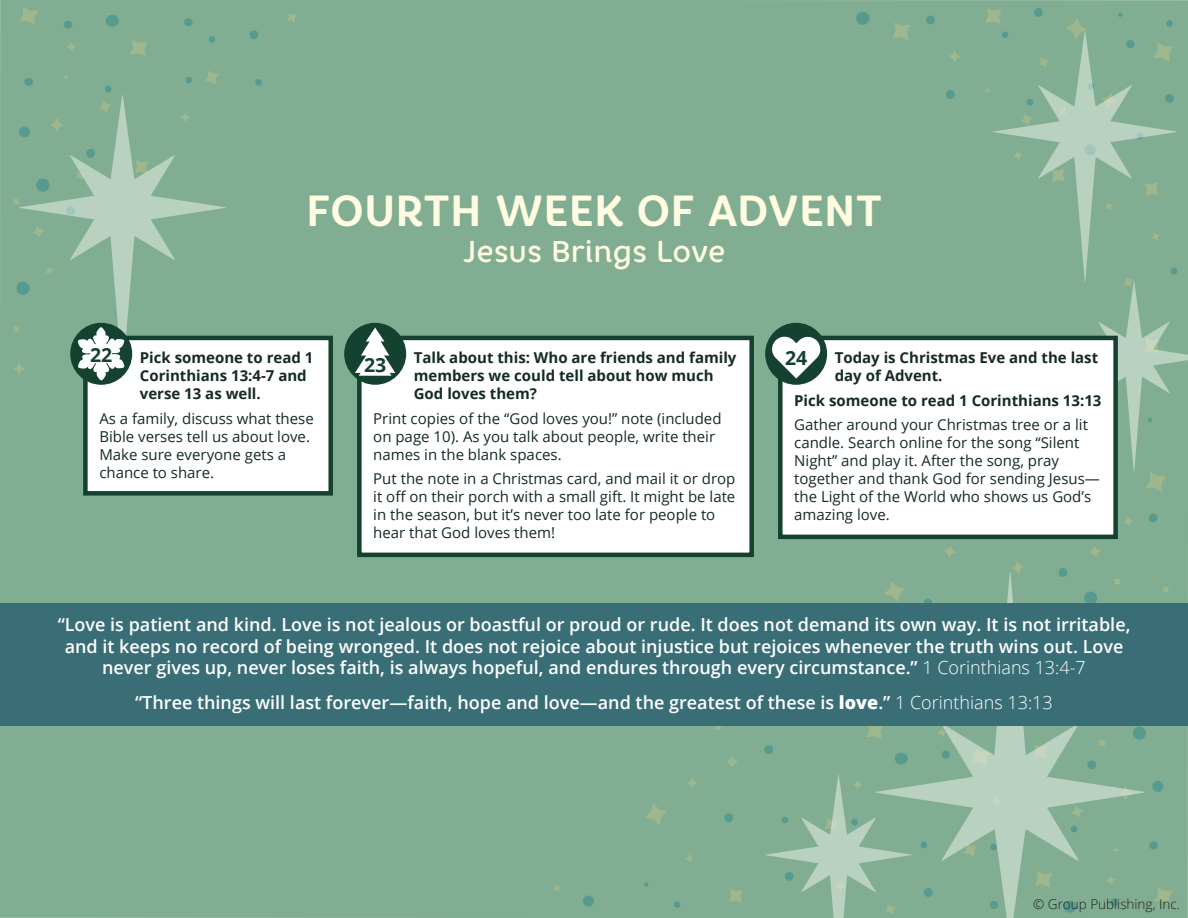
<style>
.page{position:relative;width:1188px;height:918px;background:#81ae92}
.page>*{position:absolute;margin:0;border:0;box-sizing:border-box;transform-origin:0 0}
.t1{font:700 43.5px "Core Rhino 65";color:#fffce1}
.t2{font:500 30px "Core Rhino 55";color:#fffce1}
.t3{font:700 19.5px "Open Sans";color:#154130}
.t4{font:600 18px/21.6px "Open Sans";color:#fff;text-align:center}
.t5{font:15px/18px "Open Sans";color:#152a27}
.t6{font:700 15px/18px "Open Sans";color:#152a27}
.t7{font:300 13.5px "Open Sans";color:#231f20}
.s1{font-weight:300}
.s2{font-weight:800}
</style>
<div class="page">
<svg style="left:287px;top:13px;width:10px;height:10px"></svg>
<svg style="left:985px;top:87px;width:6px;height:6px"></svg>
<svg style="left:205px;top:70px;width:14px;height:14px"></svg>
<svg style="left:13px;top:326px;width:6px;height:6px"></svg>
<svg style="left:892px;top:22px;width:18px;height:18px"></svg>
<svg style="left:986px;top:8px;width:16px;height:16px"></svg>
<svg style="left:13px;top:363px;width:6px;height:12px"></svg>
<div style="left:185px;top:77px;width:7px;height:6px;background:#579a8e;border-radius:50%"></div>
<div style="left:250px;top:30px;width:8px;height:9px;background:#579a8e;border-radius:50%"></div>
<div style="left:946px;top:90px;width:9px;height:9px;background:#579a8e;border-radius:50%"></div>
<div style="left:1034px;top:8px;width:9px;height:9px;background:#579a8e;border-radius:50%"></div>
<svg style="left:1118px;top:12px;width:4px;height:5px"></svg>
<svg style="left:16px;top:282px;width:14px;height:13px"></svg>
<div style="left:255px;top:79px;width:7px;height:7px;background:#579a8e;border-radius:50%"></div>
<div style="left:209px;top:36px;width:6px;height:7px;background:#579a8e;border-radius:50%"></div>
<div style="left:926px;top:16px;width:9px;height:8px;background:#579a8e;border-radius:50%"></div>
<div style="left:856px;top:12px;width:14px;height:13px;background:#579a8e;border-radius:50%"></div>
<svg style="left:63px;top:74px;width:6px;height:6px"></svg>
<svg style="left:66px;top:42px;width:10px;height:9px"></svg>
<svg style="left:130px;top:40px;width:18px;height:16px"></svg>
<svg style="left:19px;top:7px;width:19px;height:18px"></svg>
<div style="left:24px;top:78px;width:9px;height:8px;background:#579a8e;border-radius:50%"></div>
<div style="left:64px;top:21px;width:8px;height:8px;background:#579a8e;border-radius:50%"></div>
<div style="left:184px;top:18px;width:9px;height:8px;background:#579a8e;border-radius:50%"></div>
<svg style="left:1124px;top:516px;width:10px;height:10px"></svg>
<svg style="left:1149px;top:513px;width:9px;height:9px"></svg>
<svg style="left:949px;top:50px;width:12px;height:12px"></svg>
<div style="left:1166px;top:20px;width:7px;height:7px;background:#579a8e;border-radius:50%"></div>
<svg style="left:1066px;top:18px;width:21px;height:14px"></svg>
<div style="left:106px;top:15px;width:13px;height:12px;background:#579a8e;border-radius:50%"></div>
<div style="left:1002px;top:31px;width:6px;height:7px;background:#71a690;border-radius:50%"></div>
<div style="left:105px;top:86px;width:7px;height:6px;background:#579a8e;border-radius:50%"></div>
<svg style="left:13px;top:199px;width:6px;height:6px"></svg>
<svg style="left:1163px;top:587px;width:6px;height:6px"></svg>
<svg style="left:1133px;top:727px;width:13px;height:13px"></svg>
<svg style="left:1154px;top:887px;width:19px;height:18px"></svg>
<div style="left:1149px;top:841px;width:9px;height:8px;background:#579a8e;border-radius:50%"></div>
<div style="left:1152px;top:781px;width:11px;height:11px;background:#579a8e;border-radius:50%"></div>
<svg style="left:729px;top:889px;width:14px;height:14px"></svg>
<svg style="left:1089px;top:546px;width:12px;height:12px"></svg>
<div style="left:1058px;top:568px;width:9px;height:9px;background:#579a8e;border-radius:50%"></div>
<svg style="left:866px;top:726px;width:10px;height:13px"></svg>
<div style="left:674px;top:901px;width:6px;height:7px;background:#579a8e;border-radius:50%"></div>
<svg style="left:685px;top:854px;width:9px;height:9px"></svg>
<svg style="left:687px;top:778px;width:10px;height:10px"></svg>
<svg style="left:645px;top:803px;width:22px;height:22px"></svg>
<svg style="left:724px;top:813px;width:9px;height:9px"></svg>
<svg style="left:644px;top:882px;width:5px;height:5px"></svg>
<svg style="left:944px;top:545px;width:12px;height:13px"></svg>
<svg style="left:553px;top:884px;width:8px;height:8px"></svg>
<svg style="left:726px;top:756px;width:12px;height:12px"></svg>
<svg style="left:764px;top:745px;width:9px;height:9px"></svg>
<svg style="left:1012px;top:561px;width:12px;height:11px"></svg>
<svg style="left:583px;top:895px;width:11px;height:12px"></svg>
<svg style="left:715px;top:726px;width:7px;height:5px"></svg>
<svg style="left:1057px;top:268px;width:131px;height:224px"></svg>
<svg style="left:765px;top:775px;width:111px;height:143px"></svg>
<svg style="left:19px;top:95px;width:206px;height:281px;fill:#81ae92"></svg>
<svg style="left:993px;top:32px;width:184px;height:250px;fill:#81ae92"></svg>
<svg style="left:876px;top:572px;width:268px;height:346px;fill:#81ae92"></svg>
<div style="left:0;top:603px;width:1188px;height:123px;background:#396e77"></div>
<div style="left:357px;top:336px;width:397px;height:221px;background:#fff;border:4px solid #154130"></div>
<div style="left:344px;top:323px;width:62px;height:62px;background:#154130;border-radius:50%"></div>
<div style="left:778px;top:336px;width:340px;height:203px;background:#fff;border:4px solid #154130"></div>
<div style="left:765px;top:323px;width:62px;height:62px;background:#154130;border-radius:50%"></div>
<div style="left:83px;top:336px;width:250px;height:160px;background:#fff;border:4px solid #154130"></div>
<div style="left:70px;top:323px;width:62px;height:62px;background:#154130;border-radius:50%"></div>
<svg style="left:771px;top:335px;width:50px;height:43px"></svg>
<svg style="left:355px;top:327px;width:40px;height:49px"></svg>
<svg style="left:78px;top:327px;width:46px;height:53px"></svg>
<p class="t1" style="left:306px;top:182px;width:578px">FOURTH WEEK OF ADVENT</p>
<p class="t2" style="left:463px;top:232px;width:264px">Jesus Brings Love</p>
<p class="t3" style="left:90px;top:342px;width:24px">22</p>
<p class="t6" style="left:140px;top:348px;width:175px">Pick someone to read 1<br>Corinthians 13:4-7 and verse 13 as well.</p>
<p class="t5" style="left:99px;top:409px;width:216px">As a family, discuss what these<br>Bible verses tell us about love.<br>Make sure everyone gets a chance to share.</p>
<p class="t6" style="left:414px;top:348px;width:324px">Talk about this: Who are friends and family members we could tell about how much<br>God loves them?</p>
<p class="t5" style="left:373px;top:409px;width:350px">Print copies of the “God loves you!” note (included on page 10). As you talk about people, write their names in the blank spaces.</p>
<p class="t5" style="left:373px;top:470px;width:364px">Put the note in a Christmas card, and mail it or drop it off on their porch with a small gift. It might be late in the season, but it’s never too late for people to hear that God loves them!</p>
<p class="t3" style="left:364px;top:351px;width:24px">23</p>
<p class="t3" style="left:785px;top:344px;width:24px">24</p>
<p class="t6" style="left:835px;top:348px;width:265px">Today is Christmas Eve and the last day of Advent.</p>
<p class="t6" style="left:794px;top:391px;width:309px">Pick someone to read 1 Corinthians 13:13</p>
<p class="t5" style="left:794px;top:416px;width:307px">Gather around your Christmas tree or a lit candle. Search online for the song “Silent Night” and play it. After the song, pray together and thank God for sending Jesus— the Light of the World who shows us God’s amazing love.</p>
<p class="t4" style="left:58px;top:613px;width:1074px">“Love is patient and kind. Love is not jealous or boastful or proud or rude. It does not demand its own way. It is not irritable, and it keeps no record of being wronged. It does not rejoice about injustice but rejoices whenever the truth wins out. Love never gives up, never loses faith, is always hopeful, and endures through every circumstance.” <span class="s1">1 Corinthians 13:4-7</span></p>
<p class="t4" style="left:135px;top:692px;width:919px">“Three things will last forever—faith, hope and love—and the greatest of these is <span class="s2">love</span>.” <span class="s1">1 Corinthians 13:13</span></p>
<p class="t7" style="left:1033px;top:895px;width:148px">© Group Publishing, Inc.</p>
</div>
